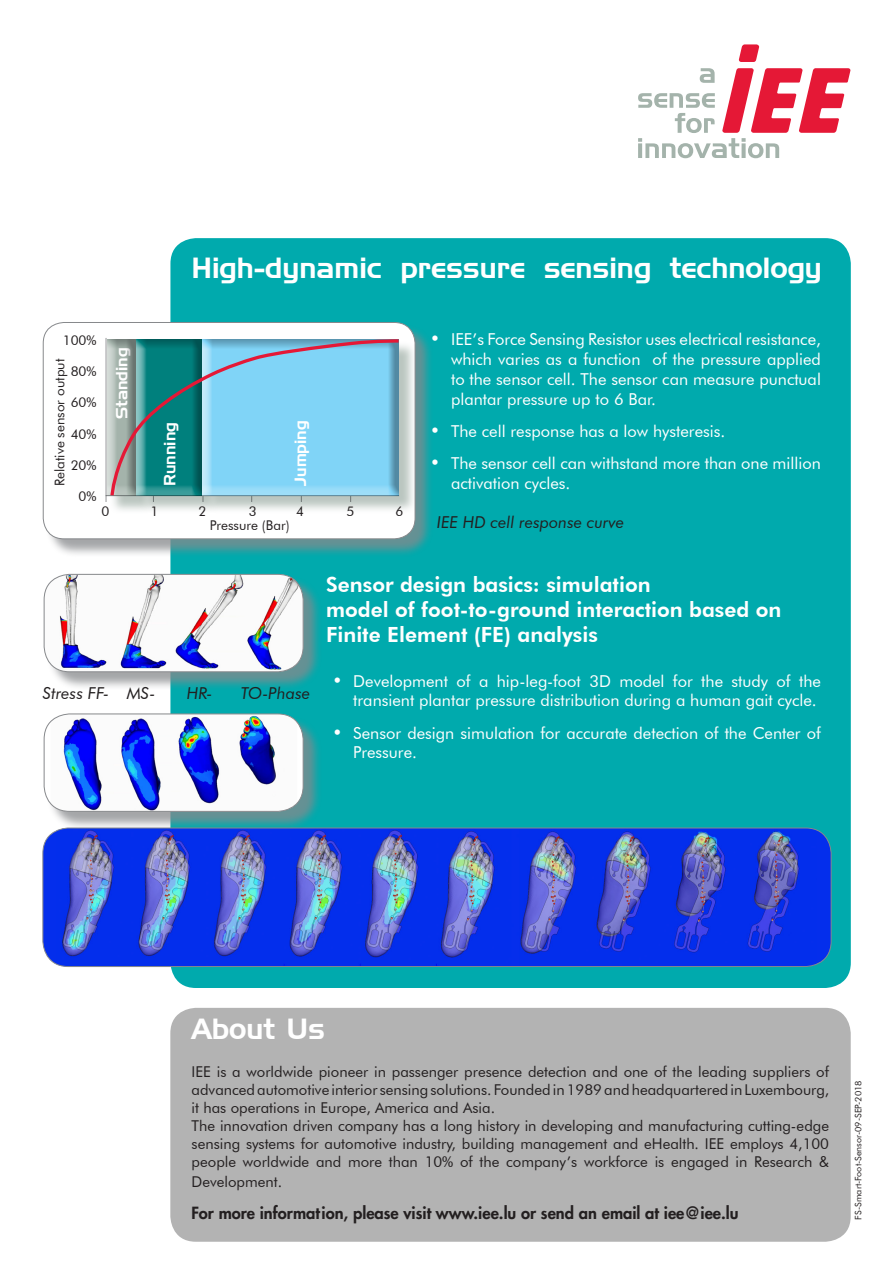
<style>
.page{position:relative;width:893px;height:1263px;background:#fff}
.page>*{position:absolute;margin:0;border:0;box-sizing:border-box;transform-origin:0 0}
.t1{font:28.35px "Handel Gothic BT";color:#fff}
.t2{font:800 20.85px "Futura BT";color:#fff}
.t3{font:16.5px/19.8px "Futura BT";color:#fff}
.t4{font:800 16.5px "Futura Com";color:#231f20}
.t5{font:italic 16.5px "Futura BT";color:#231f20}
.t6{font:15.9px "Handel Gothic BT";color:#fff}
.t7{font:15px/18px "Futura BT";color:#231f20;text-align:justify}
.t8{font:13.5px "Futura BT";color:#231f20}
.t9{font:9px "Futura BT";color:#231f20}
.s1{font-size:18px}
</style>
<div class="page">
<div style="left:170px;top:238px;width:681px;height:750px;background:#00aaad;border-radius:26px"></div>
<svg style="left:739px;top:44px;width:20px;height:18px"></svg>
<svg style="left:638px;top:68px;width:213px;height:90px"></svg>
<div style="left:46px;top:576px;width:276px;height:115px;background:#87898c;opacity:.75"></div>
<img style="left:44px;top:574px;width:259px;height:97px">
<div style="left:44px;top:574px;width:259px;height:98px;border:1px solid #87898c;border-radius:26px"></div>
<div style="left:170px;top:1008px;width:681px;height:234px;background:#b3b3b3;border-radius:26px"></div>
<div style="left:43px;top:828px;width:788px;height:138px;background:#042eec;border-radius:26px"></div>
<img style="left:56px;top:828px;width:760px;height:138px">
<div style="left:43px;top:828px;width:788px;height:139px;border:1px solid #87898c;border-radius:26px"></div>
<div style="left:46px;top:716px;width:276px;height:114px;background:#87898c;opacity:.75"></div>
<div style="left:44px;top:714px;width:259px;height:97px;background:#fff;border-radius:26px"></div>
<img style="left:50px;top:714px;width:247px;height:97px">
<div style="left:44px;top:714px;width:259px;height:97px;border:1px solid #87898c;border-radius:26px"></div>
<div style="left:45px;top:325px;width:389px;height:233px;background:#87898c;opacity:.75"></div>
<div style="left:43px;top:322px;width:372px;height:217px;background:#fff;border-radius:21px"></div>
<div style="left:43px;top:322px;width:372px;height:217px;border:1px solid #87898c;border-radius:21px"></div>
<div style="left:109px;top:341px;width:46px;height:173px;background:#a4b3ab;opacity:.75"></div>
<div style="left:104px;top:328px;width:33px;height:170px;background:#87898c;opacity:.75"></div>
<div style="left:139px;top:341px;width:82px;height:173px;background:#a4b3ab;opacity:.75"></div>
<div style="left:204px;top:341px;width:213px;height:173px;background:#a4b3ab;opacity:.75"></div>
<hr style="left:106px;top:495px;width:293px;height:1px;background:#87898c">
<hr style="left:106px;top:338px;width:1px;height:164px;background:#87898c">
<svg style="left:109px;top:337px;width:293px;height:162px;background:#70b8cc"></svg>
<p class="t8" style="left:63px;top:332px;width:35px">100%</p>
<p class="t8" style="left:71px;top:363px;width:27px">80%</p>
<p class="t8" style="left:71px;top:394px;width:27px">60%</p>
<p class="t8" style="left:71px;top:426px;width:27px">40%</p>
<p class="t8" style="left:71px;top:457px;width:27px">20%</p>
<p class="t8" style="left:79px;top:488px;width:19px">0%</p>
<p class="t8" style="left:51px;top:486px;width:129px;rotate:-90deg">Relative sensor output</p>
<p class="t6" style="left:112px;top:419px;width:73px;rotate:-90deg">Standing</p>
<p class="t1" style="left:191px;top:251px;width:632px">High-dynamic pressure sensing technology</p>
<p class="t6" style="left:160px;top:486px;width:65px;rotate:-90deg">Running</p>
<p class="t6" style="left:291px;top:486px;width:67px;rotate:-90deg">Jumping</p>
<p class="t3" style="left:451px;top:329px;width:371px;text-align:justify;text-indent:-21px"><span class="s1">•</span> IEE’s Force Sensing Resistor uses electrical resistance, which varies as a function of the pressure applied to the sensor cell. The sensor can measure punctual plantar pressure up to 6 Bar.</p>
<p class="t3" style="left:430px;top:421px;width:297px"><span class="s1">•</span> The cell response has a low hysteresis.</p>
<p class="t3" style="left:451px;top:454px;width:371px;text-indent:-21px"><span class="s1">•</span> The sensor cell can withstand more than one million activation cycles.</p>
<p class="t8" style="left:102px;top:503px;width:9px">0</p>
<p class="t8" style="left:150px;top:503px;width:9px">1</p>
<p class="t8" style="left:198px;top:503px;width:9px">2</p>
<p class="t8" style="left:249px;top:503px;width:9px">3</p>
<p class="t8" style="left:296px;top:503px;width:9px">4</p>
<p class="t8" style="left:347px;top:503px;width:9px">5</p>
<p class="t8" style="left:395px;top:503px;width:9px">6</p>
<p class="t8" style="left:210px;top:516px;width:81px">Pressure (Bar)</p>
<p class="t5" style="left:437px;top:512px;width:189px">IEE HD cell response curve</p>
<p class="t5" style="left:43px;top:683px;width:114px">Stress FF- MS-</p>
<p class="t5" style="left:187px;top:683px;width:27px">HR-</p>
<p class="t5" style="left:241px;top:683px;width:71px">TO-Phase</p>
<p class="t2" style="left:326px;top:571px;width:326px">Sensor design basics: simulation</p>
<p class="t2" style="left:326px;top:597px;width:457px">model of foot-to-ground interaction based on</p>
<p class="t2" style="left:326px;top:622px;width:273px">Finite Element (FE) analysis</p>
<p class="t3" style="left:332px;top:671px;width:490px;text-align:right"><span class="s1">•</span> Development of a hip-leg-foot 3D model for the study of the transient plantar pressure distribution during a human gait cycle.</p>
<p class="t3" style="left:353px;top:723px;width:469px;text-indent:-21px"><span class="s1">•</span> Sensor design simulation for accurate detection of the Center of<br>Pressure.</p>
<p class="t1" style="left:191px;top:1012px;width:135px">About Us</p>
<p class="t7" style="left:192px;top:1063px;width:639px">IEE is a worldwide pioneer in passenger presence detection and one of the leading suppliers of advanced automotive interior sensing solutions. Founded in 1989 and headquartered in Luxembourg, it has operations in Europe, America and Asia.</p>
<p class="t7" style="left:192px;top:1117px;width:639px">The innovation driven company has a long history in developing and manufacturing cutting-edge sensing systems for automotive industry, building management and eHealth. IEE employs 4,100 people worldwide and more than 10% of the company’s workforce is engaged in Research &amp;</p>
<p class="t7" style="left:192px;top:1172px;width:92px">Development.</p>
<p class="t4" style="left:192px;top:1201px;width:548px">For more information, please visit www.iee.lu or send an email at iee@iee.lu</p>
<p class="t9" style="left:853px;top:1220px;width:141px;rotate:-90deg">FS-Smart-Foot-Sensor-09-SEP-2018</p>
</div>
